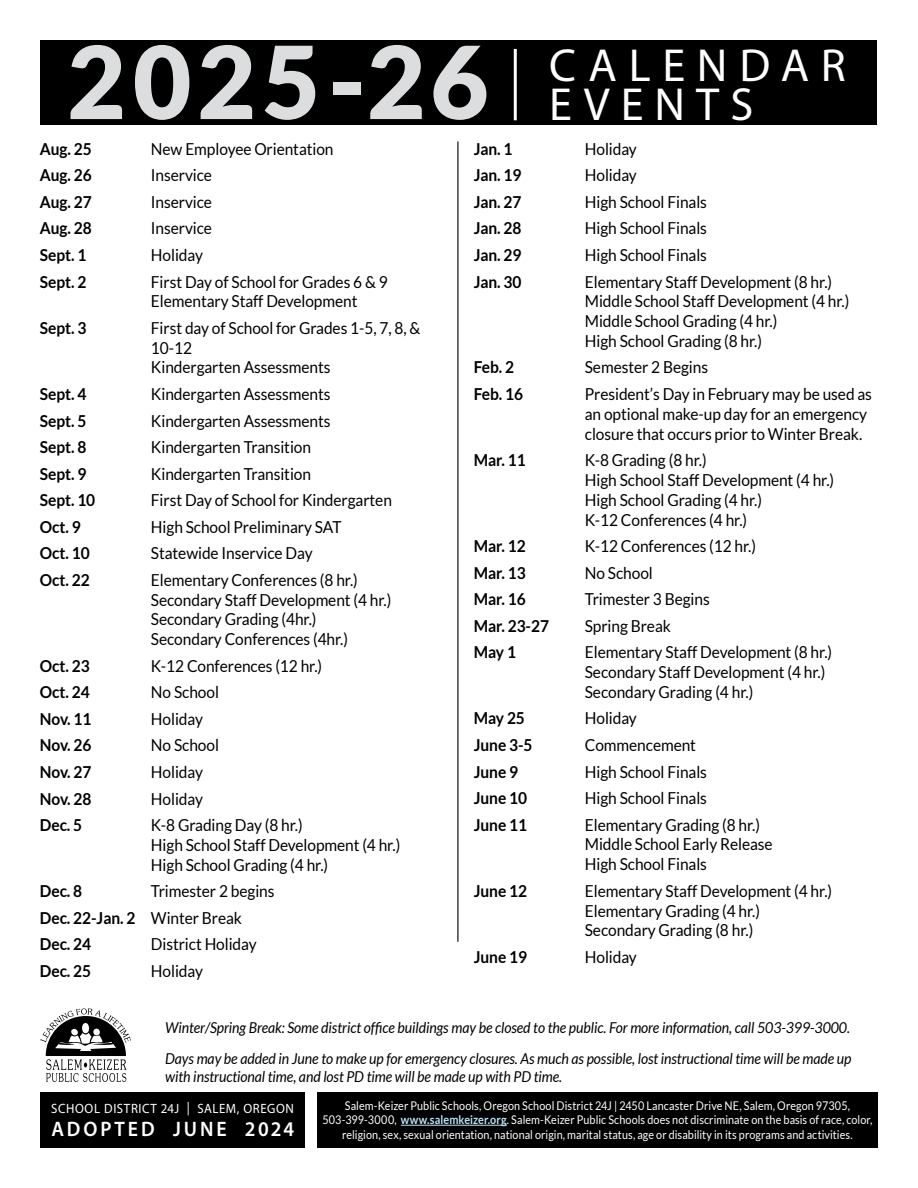
<style>
.page{position:relative;width:918px;height:1188px;background:#fff}
.page>*{position:absolute;margin:0;border:0;box-sizing:border-box;transform-origin:0 0}
.t1{font:46.5px/39px "Myriad Pro";letter-spacing:.25em;color:#fff}
.t2{font:600 21px "Myriad Pro";letter-spacing:.145em;color:#fff;scale:.95 1}
.Calendar_events{font:16.5px/19.8px "Lato";letter-spacing:-.005em;color:#000;scale:.94 1}
.Calendar_events-2{font:700 16.5px "Lato";letter-spacing:-.005em;color:#000;scale:.94 1}
.Calendar_events-3{font:italic 15px/18px "Lato";letter-spacing:-.005em;color:#000;scale:.94 1}
.t3{font:13.5px "Myriad Pro";letter-spacing:.05em;color:#fff;scale:.95 1}
.General_text{font:12px/14.4px "Lato";letter-spacing:.005em;color:#fff;text-align:center;scale:.9 1}
.s1{font-family:"Lato";font-weight:900;font-size:100.65px;color:#dcddde}
.s2{font-weight:400}
.s3{font-weight:700;color:#bbe6fb}
</style>
<div class="page">
<div style="left:40px;top:40px;width:838px;height:85px;background:#000"></div>
<hr style="left:514px;top:49px;width:3px;height:71px;background:#fff">
<hr style="left:457px;top:141px;width:1px;height:801px;background:#000">
<div style="left:317px;top:1092px;width:561px;height:56px;background:#000"></div>
<hr style="left:401px;top:1125px;width:106px;height:1px;background:#bbe6fb">
<svg style="left:40px;top:1008px;width:91px;height:74px"></svg>
<div style="left:40px;top:1092px;width:265px;height:55px;background:#000"></div>
<h1 class="t1" style="left:549px;top:46px;width:298px;text-indent:-482px"><span class="s1">2025-26</span> CALENDAR<br>EVENTS</h1>
<p class="Calendar_events-2" style="left:40px;top:139px;width:57px">Aug. 25</p>
<p class="Calendar_events" style="left:151px;top:139px;width:196px">New Employee Orientation</p>
<p class="Calendar_events-2" style="left:40px;top:166px;width:57px">Aug. 26</p>
<p class="Calendar_events" style="left:151px;top:165px;width:67px">Inservice</p>
<p class="Calendar_events-2" style="left:40px;top:192px;width:57px">Aug. 27</p>
<p class="Calendar_events" style="left:151px;top:192px;width:67px">Inservice</p>
<p class="Calendar_events-2" style="left:40px;top:219px;width:57px">Aug. 28</p>
<p class="Calendar_events" style="left:151px;top:218px;width:67px">Inservice</p>
<p class="Calendar_events-2" style="left:40px;top:246px;width:51px">Sept. 1</p>
<p class="Calendar_events" style="left:151px;top:245px;width:57px">Holiday</p>
<p class="Calendar_events-2" style="left:40px;top:272px;width:51px">Sept. 2</p>
<p class="Calendar_events" style="left:151px;top:272px;width:253px">First Day of School for Grades 6 &amp; 9<br>Elementary Staff Development</p>
<p class="Calendar_events-2" style="left:40px;top:318px;width:51px">Sept. 3</p>
<p class="Calendar_events" style="left:151px;top:318px;width:288px">First day of School for Grades 1-5, 7, 8, &amp;<br>10-12<br>Kindergarten Assessments</p>
<p class="Calendar_events-2" style="left:40px;top:385px;width:51px">Sept. 4</p>
<p class="Calendar_events" style="left:151px;top:384px;width:193px">Kindergarten Assessments</p>
<p class="Calendar_events-2" style="left:40px;top:411px;width:51px">Sept. 5</p>
<p class="Calendar_events" style="left:151px;top:411px;width:193px">Kindergarten Assessments</p>
<p class="Calendar_events-2" style="left:40px;top:438px;width:51px">Sept. 8</p>
<p class="Calendar_events" style="left:151px;top:437px;width:172px">Kindergarten Transition</p>
<p class="Calendar_events-2" style="left:40px;top:464px;width:51px">Sept. 9</p>
<p class="Calendar_events" style="left:151px;top:464px;width:172px">Kindergarten Transition</p>
<p class="Calendar_events-2" style="left:40px;top:491px;width:60px">Sept. 10</p>
<p class="Calendar_events" style="left:151px;top:490px;width:258px">First Day of School for Kindergarten</p>
<p class="Calendar_events-2" style="left:40px;top:517px;width:45px">Oct. 9</p>
<p class="Calendar_events" style="left:151px;top:517px;width:204px">High School Preliminary SAT</p>
<p class="Calendar_events-2" style="left:40px;top:544px;width:54px">Oct. 10</p>
<p class="Calendar_events" style="left:151px;top:543px;width:174px">Statewide Inservice Day</p>
<p class="Calendar_events-2" style="left:40px;top:570px;width:54px">Oct. 22</p>
<p class="Calendar_events" style="left:151px;top:570px;width:257px">Elementary Conferences (8 hr.)<br>Secondary Staff Development (4 hr.)<br>Secondary Grading (4hr.)<br>Secondary Conferences (4hr.)</p>
<p class="Calendar_events-2" style="left:40px;top:656px;width:54px">Oct. 23</p>
<p class="Calendar_events" style="left:151px;top:656px;width:184px">K-12 Conferences (12 hr.)</p>
<p class="Calendar_events-2" style="left:40px;top:683px;width:54px">Oct. 24</p>
<p class="Calendar_events" style="left:151px;top:682px;width:74px">No School</p>
<p class="Calendar_events-2" style="left:40px;top:709px;width:56px">Nov. 11</p>
<p class="Calendar_events" style="left:151px;top:709px;width:57px">Holiday</p>
<p class="Calendar_events-2" style="left:40px;top:736px;width:56px">Nov. 26</p>
<p class="Calendar_events" style="left:151px;top:735px;width:74px">No School</p>
<p class="Calendar_events-2" style="left:40px;top:763px;width:56px">Nov. 27</p>
<p class="Calendar_events" style="left:151px;top:762px;width:57px">Holiday</p>
<p class="Calendar_events-2" style="left:40px;top:789px;width:56px">Nov. 28</p>
<p class="Calendar_events" style="left:151px;top:789px;width:57px">Holiday</p>
<p class="Calendar_events-2" style="left:40px;top:816px;width:47px">Dec. 5</p>
<p class="Calendar_events" style="left:151px;top:815px;width:267px">K-8 Grading Day (8 hr.)<br>High School Staff Development (4 hr.)<br>High School Grading (4 hr.)</p>
<p class="Calendar_events-2" style="left:40px;top:882px;width:47px">Dec. 8</p>
<p class="Calendar_events" style="left:151px;top:881px;width:133px">Trimester 2 begins</p>
<p class="Calendar_events-2" style="left:40px;top:908px;width:217px">Dec. 22-Jan. 2 <span class="s2">Winter Break</span></p>
<p class="Calendar_events-2" style="left:40px;top:935px;width:56px">Dec. 24</p>
<p class="Calendar_events" style="left:151px;top:934px;width:114px">District Holiday</p>
<p class="Calendar_events-2" style="left:40px;top:961px;width:56px">Dec. 25</p>
<p class="Calendar_events" style="left:151px;top:961px;width:57px">Holiday</p>
<p class="Calendar_events-2" style="left:474px;top:139px;width:43px">Jan. 1</p>
<p class="Calendar_events" style="left:585px;top:139px;width:57px">Holiday</p>
<p class="Calendar_events-2" style="left:474px;top:166px;width:52px">Jan. 19</p>
<p class="Calendar_events" style="left:585px;top:165px;width:57px">Holiday</p>
<p class="Calendar_events-2" style="left:474px;top:192px;width:52px">Jan. 27</p>
<p class="Calendar_events" style="left:585px;top:192px;width:131px">High School Finals</p>
<p class="Calendar_events-2" style="left:474px;top:219px;width:52px">Jan. 28</p>
<p class="Calendar_events" style="left:585px;top:218px;width:131px">High School Finals</p>
<p class="Calendar_events-2" style="left:474px;top:246px;width:52px">Jan. 29</p>
<p class="Calendar_events" style="left:585px;top:245px;width:131px">High School Finals</p>
<p class="Calendar_events-2" style="left:474px;top:272px;width:52px">Jan. 30</p>
<p class="Calendar_events" style="left:585px;top:272px;width:283px">Elementary Staff Development (8 hr.)<br>Middle School Staff Development (4 hr.)<br>Middle School Grading (4 hr.)<br>High School Grading (8 hr.)</p>
<p class="Calendar_events-2" style="left:474px;top:358px;width:45px">Feb. 2</p>
<p class="Calendar_events" style="left:585px;top:357px;width:133px">Semester 2 Begins</p>
<p class="Calendar_events-2" style="left:474px;top:385px;width:54px">Feb. 16</p>
<p class="Calendar_events" style="left:585px;top:384px;width:307px">President’s Day in February may be used as an optional make-up day for an emergency closure that occurs prior to Winter Break.</p>
<p class="Calendar_events-2" style="left:474px;top:451px;width:57px">Mar. 11</p>
<p class="Calendar_events" style="left:585px;top:450px;width:267px">K-8 Grading (8 hr.)<br>High School Staff Development (4 hr.)<br>High School Grading (4 hr.)<br>K-12 Conferences (4 hr.)</p>
<p class="Calendar_events-2" style="left:474px;top:537px;width:57px">Mar. 12</p>
<p class="Calendar_events" style="left:585px;top:536px;width:184px">K-12 Conferences (12 hr.)</p>
<p class="Calendar_events-2" style="left:474px;top:563px;width:57px">Mar. 13</p>
<p class="Calendar_events" style="left:585px;top:563px;width:74px">No School</p>
<p class="Calendar_events-2" style="left:474px;top:590px;width:57px">Mar. 16</p>
<p class="Calendar_events" style="left:585px;top:589px;width:134px">Trimester 3 Begins</p>
<p class="Calendar_events-2" style="left:474px;top:616px;width:81px">Mar. 23-27</p>
<p class="Calendar_events" style="left:585px;top:616px;width:93px">Spring Break</p>
<p class="Calendar_events-2" style="left:474px;top:643px;width:46px">May 1</p>
<p class="Calendar_events" style="left:585px;top:642px;width:265px">Elementary Staff Development (8 hr.)<br>Secondary Staff Development (4 hr.)<br>Secondary Grading (4 hr.)</p>
<p class="Calendar_events-2" style="left:474px;top:709px;width:56px">May 25</p>
<p class="Calendar_events" style="left:585px;top:708px;width:57px">Holiday</p>
<p class="Calendar_events-2" style="left:474px;top:736px;width:64px">June 3-5</p>
<p class="Calendar_events" style="left:585px;top:735px;width:120px">Commencement</p>
<p class="Calendar_events-2" style="left:474px;top:762px;width:49px">June 9</p>
<p class="Calendar_events" style="left:585px;top:762px;width:131px">High School Finals</p>
<p class="Calendar_events-2" style="left:474px;top:789px;width:58px">June 10</p>
<p class="Calendar_events" style="left:585px;top:788px;width:131px">High School Finals</p>
<p class="Calendar_events-2" style="left:474px;top:815px;width:58px">June 11</p>
<p class="Calendar_events" style="left:585px;top:815px;width:201px">Elementary Grading (8 hr.)<br>Middle School Early Release<br>High School Finals</p>
<p class="Calendar_events-2" style="left:474px;top:881px;width:58px">June 12</p>
<p class="Calendar_events" style="left:585px;top:881px;width:265px">Elementary Staff Development (4 hr.)<br>Elementary Grading (4 hr.)<br>Secondary Grading (8 hr.)</p>
<p class="Calendar_events-2" style="left:474px;top:948px;width:58px">June 19</p>
<p class="Calendar_events" style="left:585px;top:947px;width:57px">Holiday</p>
<p class="Calendar_events-3" style="left:165px;top:1019px;width:730px">Winter/Spring Break: Some district office buildings may be closed to the public. For more information, call 503-399-3000.</p>
<p class="Calendar_events-3" style="left:165px;top:1050px;width:732px">Days may be added in June to make up for emergency closures. As much as possible, lost instructional time will be made up with instructional time, and lost PD time will be made up with PD time.</p>
<p class="General_text" style="left:322px;top:1098px;width:613px">Salem-Keizer Public Schools, Oregon School District 24J | 2450 Lancaster Drive NE, Salem, Oregon 97305,<br>503-399-3000, <span class="s3">www.salemkeizer.org</span>. Salem-Keizer Public Schools does not discriminate on the basis of race, color, religion, sex, sexual orientation, national origin, marital status, age or disability in its programs and activities.</p>
<p class="t3" style="left:51px;top:1101px;width:257px">SCHOOL DISTRICT 24J | SALEM, OREGON</p>
<p class="t2" style="left:51px;top:1116px;width:257px">ADOPTED JUNE 2024</p>
</div>
